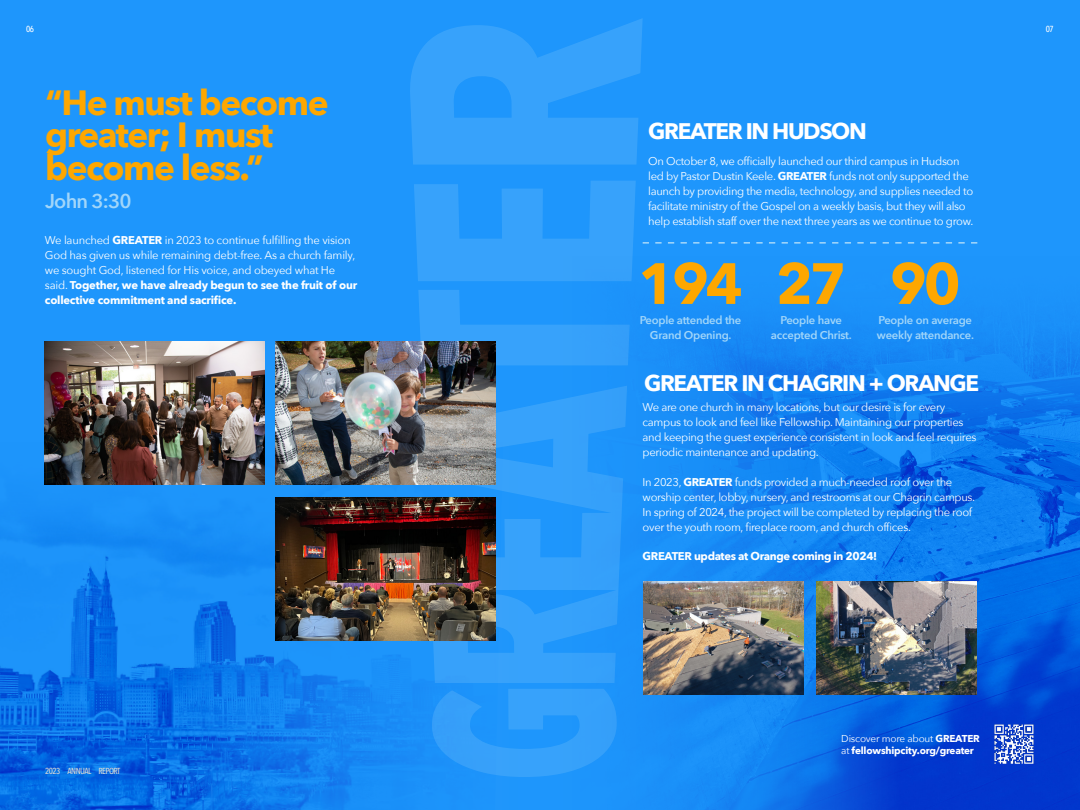
<style>
.page{position:relative;width:1080px;height:810px;background:#fff}
.page>*{position:absolute;margin:0;border:0;box-sizing:border-box;transform-origin:0 0}
.t1{font:700 57.5px "Avenir Next";letter-spacing:-.06em;color:#fea700}
.t2{font:700 35px/32.5px "Avenir Next";letter-spacing:-.04em;color:#fea700}
.t3{font:700 22.5px "Avenir Next";letter-spacing:-.06em;color:#fff}
.t4{font:600 20px "Avenir Next";letter-spacing:-.04em;color:#a2d6f9}
.t5{font:11.25px/15px "Avenir Next";letter-spacing:-.03em;color:#fff}
.t6{font:600 11.25px/15px "Avenir Next";letter-spacing:-.02em;color:#a2d6f9;text-align:center}
.t7{font:700 11.25px "Avenir Next";letter-spacing:-.03em;color:#fff}
.t8{font:700 10px/12.5px "Avenir Next";letter-spacing:-.02em;color:#fff}
.t9{font:500 8.75px "Avenir Next Condensed";letter-spacing:-.06em;color:#dedbd4}
.t10{font:500 8.75px "Avenir Next Condensed";color:#fff}
.s1{font-weight:700}
.s2{font-weight:400}
</style>
<div class="page">
<div style="left:0;top:0;width:541px;height:810px;background:#1e96fc"></div>
<img style="left:0;top:436px;width:428px;height:374px">
<div style="left:541px;top:0;width:539px;height:810px;background:#1e96fc"></div>
<svg style="left:432px;top:689px;width:108px;height:88px"></svg>
<svg style="left:424px;top:398px;width:116px;height:285px;fill:#37a2fb"></svg>
<svg style="left:418px;top:290px;width:122px;height:108px"></svg>
<svg style="left:414px;top:181px;width:222px;height:100px"></svg>
<svg style="left:410px;top:18px;width:233px;height:147px"></svg>
<svg style="left:540px;top:243px;width:32px;height:534px;fill:#37a2fb"></svg>
<img style="left:572px;top:243px;width:508px;height:567px">
<svg style="left:643px;top:242px;width:334px;height:2px"></svg>
<img style="left:817px;top:581px;width:159px;height:114px">
<img style="left:276px;top:341px;width:219px;height:143px">
<img style="left:276px;top:497px;width:219px;height:143px">
<img style="left:45px;top:341px;width:219px;height:143px">
<img style="left:644px;top:581px;width:159px;height:114px">
<img style="left:994px;top:724px;width:41px;height:41px">
<p class="t10" style="left:26px;top:24px;width:9px">06</p>
<p class="t10" style="left:1046px;top:24px;width:9px">07</p>
<h2 class="t2" style="left:45px;top:86px;width:285px">“He must become greater; I must become less.”</h2>
<h3 class="t4" style="left:45px;top:184px;width:88px">John 3:30</h3>
<p class="t5" style="left:45px;top:232px;width:314px">We launched <span class="s1">GREATER</span> in 2023 to continue fulfilling the vision God has given us while remaining debt-free. As a church family, we sought God, listened for His voice, and obeyed what He said. <span class="s1">Together, we have already begun to see the fruit of our collective commitment and sacrifice.</span></p>
<p class="t9" style="left:45px;top:765px;width:77px">2023 ANNUAL REPORT</p>
<h3 class="t3" style="left:648px;top:111px;width:220px">GREATER IN HUDSON</h3>
<p class="t5" style="left:648px;top:153px;width:327px">On October 8, we officially launched our third campus in Hudson led by Pastor Dustin Keele. <span class="s1">GREATER</span> funds not only supported the launch by providing the media, technology, and supplies needed to facilitate ministry of the Gospel on a weekly basis, but they will also help establish staff over the next three years as we continue to grow.</p>
<h1 class="t1" style="left:638px;top:234px;width:324px">194 27 90</h1>
<p class="t6" style="left:640px;top:312px;width:103px">People attended the<br>Grand Opening.</p>
<p class="t6" style="left:771px;top:312px;width:82px">People have accepted Christ.</p>
<p class="t6" style="left:877px;top:312px;width:99px;text-align:left">People on average weekly attendance.</p>
<h3 class="t3" style="left:644px;top:363px;width:337px">GREATER IN CHAGRIN + ORANGE</h3>
<p class="t5" style="left:643px;top:399px;width:335px">We are one church in many locations, but our desire is for every campus to look and feel like Fellowship. Maintaining our properties and keeping the guest experience consistent in look and feel requires periodic maintenance and updating.</p>
<p class="t5" style="left:643px;top:474px;width:334px">In 2023, <span class="s1">GREATER</span> funds provided a much-needed roof over the worship center, lobby, nursery, and restrooms at our Chagrin campus.<br>In spring of 2024, the project will be completed by replacing the roof over the youth room, fireplace room, and church offices.</p>
<p class="t7" style="left:643px;top:546px;width:236px">GREATER updates at Orange coming in 2024!</p>
<p class="t8" style="left:841px;top:732px;width:140px"><span class="s2">Discover more about</span> GREATER <span class="s2">at</span> fellowshipcity.org/greater</p>
</div>
